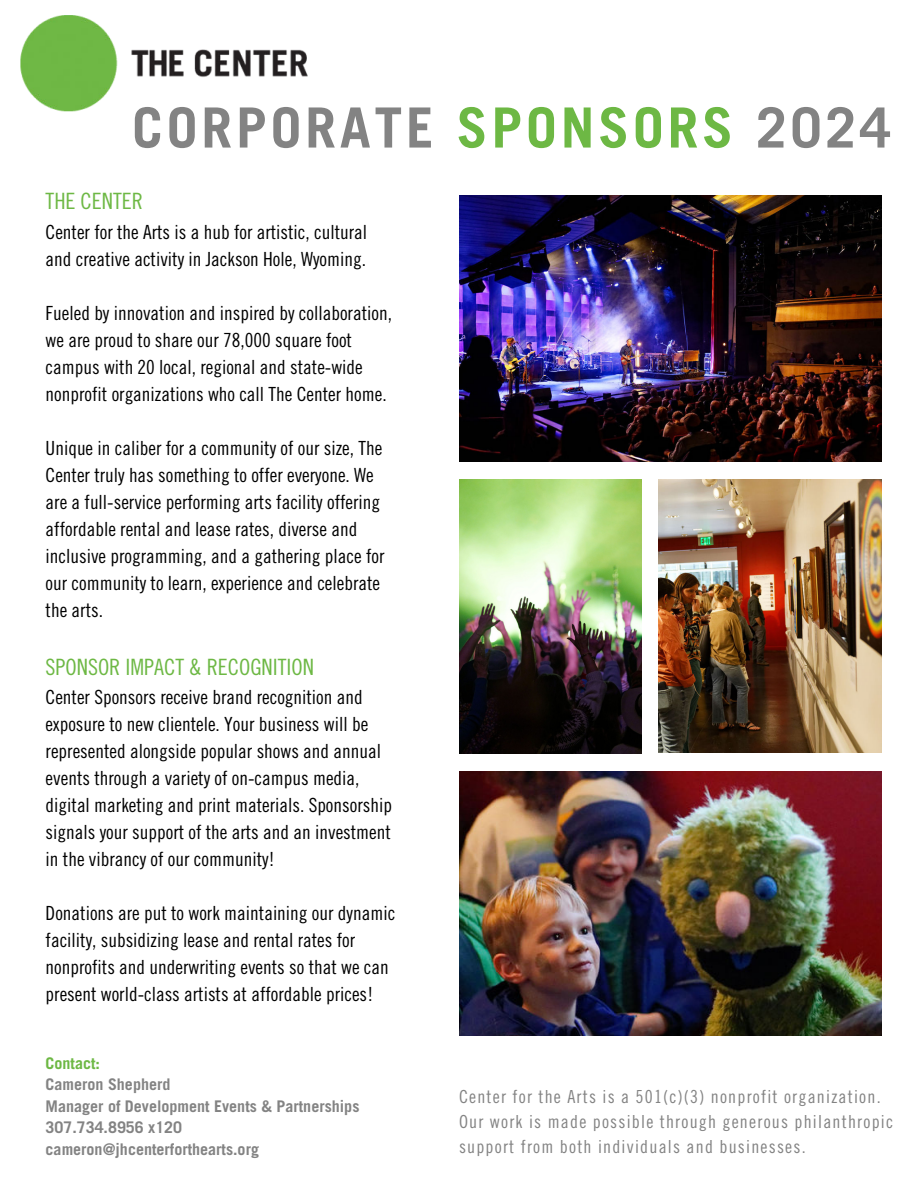
<style>
.page{position:relative;width:918px;height:1188px;background:#fff}
.page>*{position:absolute;margin:0;border:0;box-sizing:border-box;transform-origin:0 0}
.t1{font:700 55.5px "Trade Gothic LT Std";letter-spacing:.07em;color:#838383}
.t2{font:22.5px "Trade Gothic LT Std Cn 18";color:#6db844}
.t3{font:19.5px/27px "Trade Gothic LT Std Cn 18";color:#000}
.t4{font:18px/24.8px "Trade Gothic LT Std Cn 18";letter-spacing:.07em;color:#838383}
.t5{font:700 16.05px/21.3px "Trade Gothic LT Std";color:#838383}
.t6{font:700 16.05px "Trade Gothic LT Std";color:#6db844}
.s1{color:#6db844}
</style>
<div class="page">
<img style="left:20px;top:15px;width:288px;height:97px">
<img style="left:459px;top:195px;width:423px;height:267px">
<img style="left:459px;top:771px;width:423px;height:265px">
<img style="left:459px;top:479px;width:182px;height:275px">
<img style="left:658px;top:479px;width:224px;height:274px">
<h1 class="t1" style="left:132px;top:94px;width:760px">CORPORATE <span class="s1">SPONSORS</span> 2024</h1>
<p class="t2" style="left:46px;top:188px;width:99px">THE CENTER</p>
<p class="t3" style="left:46px;top:218px;width:323px">Center for the Arts is a hub for artistic, cultural and creative activity in Jackson Hole, Wyoming.</p>
<p class="t3" style="left:46px;top:299px;width:348px">Fueled by innovation and inspired by collaboration, we are proud to share our 78,000 square foot campus with 20 local, regional and state-wide nonprofit organizations who call The Center home.</p>
<p class="t3" style="left:46px;top:434px;width:340px">Unique in caliber for a community of our size, The Center truly has something to offer everyone. We are a full-service performing arts facility offering affordable rental and lease rates, diverse and inclusive programming, and a gathering place for our community to learn, experience and celebrate the arts.</p>
<p class="t2" style="left:46px;top:654px;width:270px">SPONSOR IMPACT &amp; RECOGNITION</p>
<p class="t3" style="left:46px;top:684px;width:348px">Center Sponsors receive brand recognition and exposure to new clientele. Your business will be represented alongside popular shows and annual events through a variety of on-campus media, digital marketing and print materials. Sponsorship signals your support of the arts and an investment in the vibrancy of our community!</p>
<p class="t3" style="left:46px;top:900px;width:351px">Donations are put to work maintaining our dynamic facility, subsidizing lease and rental rates for nonprofits and underwriting events so that we can present world-class artists at affordable prices!</p>
<p class="t6" style="left:46px;top:1053px;width:56px">Contact:</p>
<p class="t5" style="left:46px;top:1074px;width:315px">Cameron Shepherd<br>Manager of Development Events &amp; Partnerships<br>307.734.8956 x120 cameron@jhcenterforthearts.org</p>
<p class="t4" style="left:459px;top:1084px;width:436px">Center for the Arts is a 501(c)(3) nonprofit organization.<br>Our work is made possible through generous philanthropic support from both individuals and businesses.</p>
</div>
